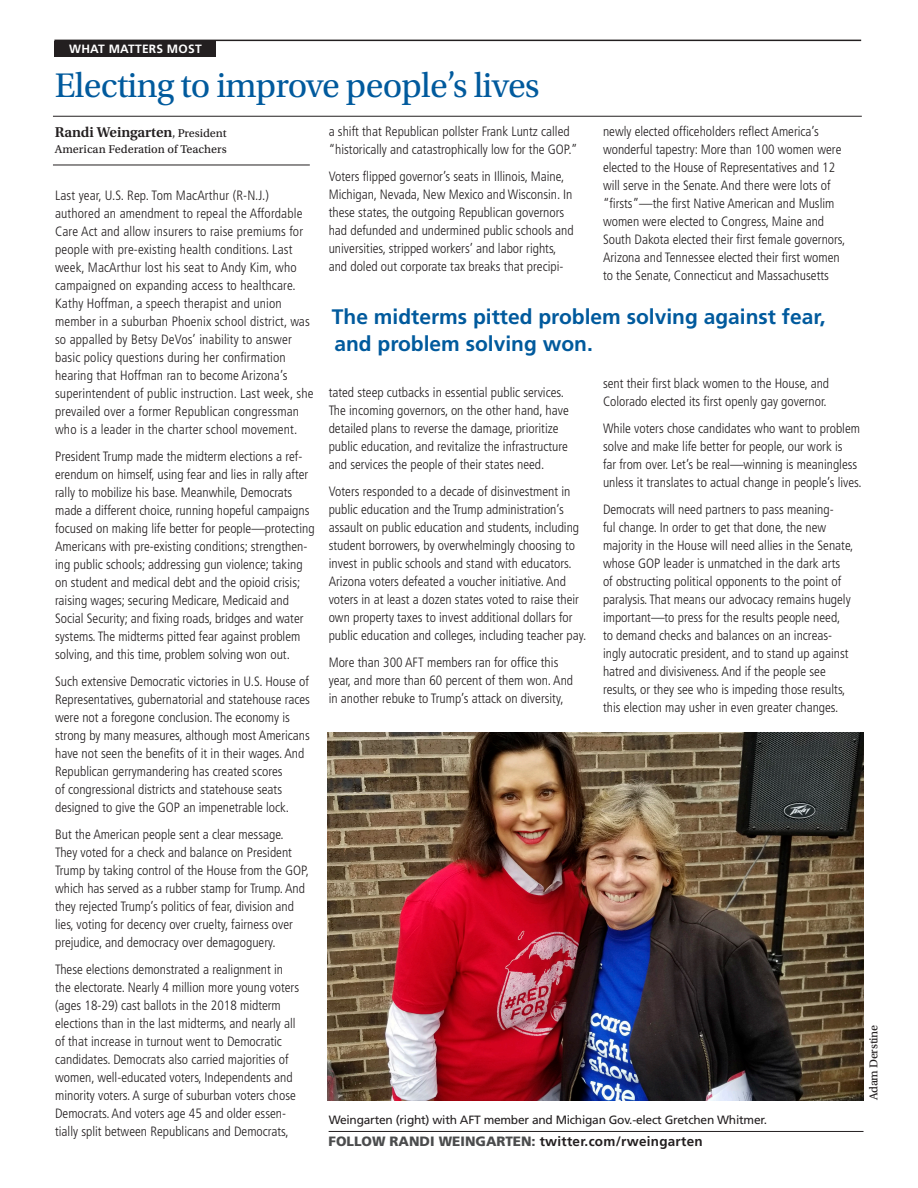
<style>
.page{position:relative;width:918px;height:1188px;background:#fff}
.page>*{position:absolute;margin:0;border:0;box-sizing:border-box;transform-origin:0 0}
.HEAD_24_PTS{font:36px "Utopia Std";letter-spacing:-.02em;color:#015a9d}
.PULLQUOTE{font:700 21px/27px "Frutiger LT Std";color:#015a9d}
.t1{font:600 15px "Utopia Std";letter-spacing:-.005em;color:#231f20}
.TEXT{font:300 condensed 13.5px/18px "Frutiger LT Std";color:#231f20}
.t2{font:700 13.5px "Frutiger LT Std";letter-spacing:.02em;color:#231f20}
.CAPTION_8PT{font:12px "Frutiger LT Std";letter-spacing:-.02em;color:#231f20}
.CAPTION_8PT-2{font:12px "Utopia Std Capt";color:#231f20}
.t3{font:700 12px "Frutiger LT Std";letter-spacing:.02em;color:#fff}
.CAPTION_8PT-3{font:12px "Utopia Std Capt";letter-spacing:-.02em;color:#231f20}
.s1{font-family:"Utopia Std Disp";font-weight:400}
.s2{font-family:"Utopia Std Capt";font-weight:400;font-size:12px}
.s3{font-weight:900;color:#4b4c4d}
</style>
<div class="page">
<hr style="left:329px;top:1131px;width:535px;height:1px;background:#231f20">
<div style="left:54px;top:41px;width:162px;height:16px;background:#231f20"></div>
<hr style="left:54px;top:40px;width:807px;height:1px;background:#231f20">
<hr style="left:53px;top:116px;width:809px;height:1px;background:#231f20">
<hr style="left:53px;top:165px;width:257px;height:1px;background:#231f20">
<img style="left:327px;top:733px;width:537px;height:367px">
<p class="t3" style="left:69px;top:42px;width:134px">WHAT MATTERS MOST</p>
<p class="HEAD_24_PTS" style="left:55px;top:66px;width:486px">Electing to improve people’s lives</p>
<p class="t1" style="left:55px;top:124px;width:173px">Randi Weingarten<span class="s1">,</span> <span class="s2">President</span></p>
<p class="CAPTION_8PT-2" style="left:55px;top:143px;width:173px">American Federation of Teachers</p>
<p class="TEXT" style="left:55px;top:187px;width:260px">Last year, U.S. Rep. Tom MacArthur (R-N.J.) authored an amendment to repeal the Affordable Care Act and allow insurers to raise premiums for people with pre-existing health conditions. Last week, MacArthur lost his seat to Andy Kim, who campaigned on expanding access to healthcare.<br>Kathy Hoffman, a speech therapist and union member in a suburban Phoenix school district, was so appalled by Betsy DeVos’ inability to answer basic policy questions during her confirmation hearing that Hoffman ran to become Arizona’s superintendent of public instruction. Last week, she prevailed over a former Republican congressman who is a leader in the charter school movement.</p>
<p class="TEXT" style="left:55px;top:448px;width:261px">President Trump made the midterm elections a ref&shy;erendum on himself, using fear and lies in rally after rally to mobilize his base. Meanwhile, Democrats made a different choice, running hopeful campaigns focused on making life better for people—protecting Americans with pre-existing conditions; strengthen&shy;ing public schools; addressing gun violence; taking on student and medical debt and the opioid crisis; raising wages; securing Medicare, Medicaid and Social Security; and fixing roads, bridges and water systems. The midterms pitted fear against problem solving, and this time, problem solving won out.</p>
<p class="TEXT" style="left:55px;top:673px;width:256px">Such extensive Democratic victories in U.S. House of Representatives, gubernatorial and statehouse races were not a foregone conclusion. The economy is strong by many measures, although most Americans have not seen the benefits of it in their wages. And Republican gerrymandering has created scores<br>of congressional districts and statehouse seats designed to give the GOP an impenetrable lock.</p>
<p class="TEXT" style="left:55px;top:826px;width:255px">But the American people sent a clear message.<br>They voted for a check and balance on President Trump by taking control of the House from the GOP, which has served as a rubber stamp for Trump. And they rejected Trump’s politics of fear, division and lies, voting for decency over cruelty, fairness over prejudice, and democracy over demagoguery.</p>
<p class="TEXT" style="left:55px;top:961px;width:246px">These elections demonstrated a realignment in the electorate. Nearly 4 million more young voters (ages 18-29) cast ballots in the 2018 midterm elections than in the last midterms, and nearly all of that increase in turnout went to Democratic candidates. Democrats also carried majorities of women, well-educated voters, Independents and minority voters. A surge of suburban voters chose Democrats. And voters age 45 and older essen&shy;tially split between Republicans and Democrats,</p>
<p class="TEXT" style="left:329px;top:123px;width:250px">a shift that Republican pollster Frank Luntz called “historically and catastrophically low for the GOP.”</p>
<p class="TEXT" style="left:329px;top:168px;width:246px">Voters flipped governor’s seats in Illinois, Maine, Michigan, Nevada, New Mexico and Wisconsin. In these states, the outgoing Republican governors had defunded and undermined public schools and universities, stripped workers’ and labor rights, and doled out corporate tax breaks that precipi-</p>
<p class="TEXT" style="left:603px;top:123px;width:244px">newly elected officeholders reflect America’s wonderful tapestry: More than 100 women were elected to the House of Representatives and 12 will serve in the Senate. And there were lots of “firsts”—the first Native American and Muslim women were elected to Congress, Maine and South Dakota elected their first female governors, Arizona and Tennessee elected their first women to the Senate, Connecticut and Massachusetts</p>
<p class="PULLQUOTE" style="left:332px;top:303px;width:495px">The midterms pitted problem solving against fear, and problem solving won.</p>
<p class="TEXT" style="left:329px;top:384px;width:242px">tated steep cutbacks in essential public services.<br>The incoming governors, on the other hand, have detailed plans to reverse the damage, prioritize public education, and revitalize the infrastructure and services the people of their states need.</p>
<p class="TEXT" style="left:329px;top:483px;width:259px">Voters responded to a decade of disinvestment in public education and the Trump administration’s assault on public education and students, including student borrowers, by overwhelmingly choosing to invest in public schools and stand with educators.<br>Arizona voters defeated a voucher initiative. And voters in at least a dozen states voted to raise their own property taxes to invest additional dollars for public education and colleges, including teacher pay.</p>
<p class="TEXT" style="left:329px;top:654px;width:246px">More than 300 AFT members ran for office this year, and more than 60 percent of them won. And in another rebuke to Trump’s attack on diversity,</p>
<p class="TEXT" style="left:603px;top:375px;width:228px">sent their first black women to the House, and<br>Colorado elected its first openly gay governor.</p>
<p class="TEXT" style="left:603px;top:420px;width:260px">While voters chose candidates who want to problem solve and make life better for people, our work is<br>far from over. Let’s be real—winning is meaningless unless it translates to actual change in people’s lives.</p>
<p class="TEXT" style="left:603px;top:501px;width:252px">Democrats will need partners to pass meaning-<br>ful change. In order to get that done, the new majority in the House will need allies in the Senate, whose GOP leader is unmatched in the dark arts<br>of obstructing political opponents to the point of paralysis. That means our advocacy remains hugely important—to press for the results people need, to demand checks and balances on an increas&shy;ingly autocratic president, and to stand up against hatred and divisiveness. And if the people see results, or they see who is impeding those results, this election may usher in even greater changes.</p>
<p class="CAPTION_8PT" style="left:329px;top:1113px;width:440px">Weingarten (right) with AFT member and Michigan Gov.-elect Gretchen Whitmer.</p>
<p class="t2" style="left:328px;top:1134px;width:376px"><span class="s3">FOLLOW RANDI WEINGARTEN:</span> twitter.com/rweingarten</p>
<p class="CAPTION_8PT-3" style="left:867px;top:1100px;width:77px;rotate:-90deg">Adam Derstine</p>
</div>
